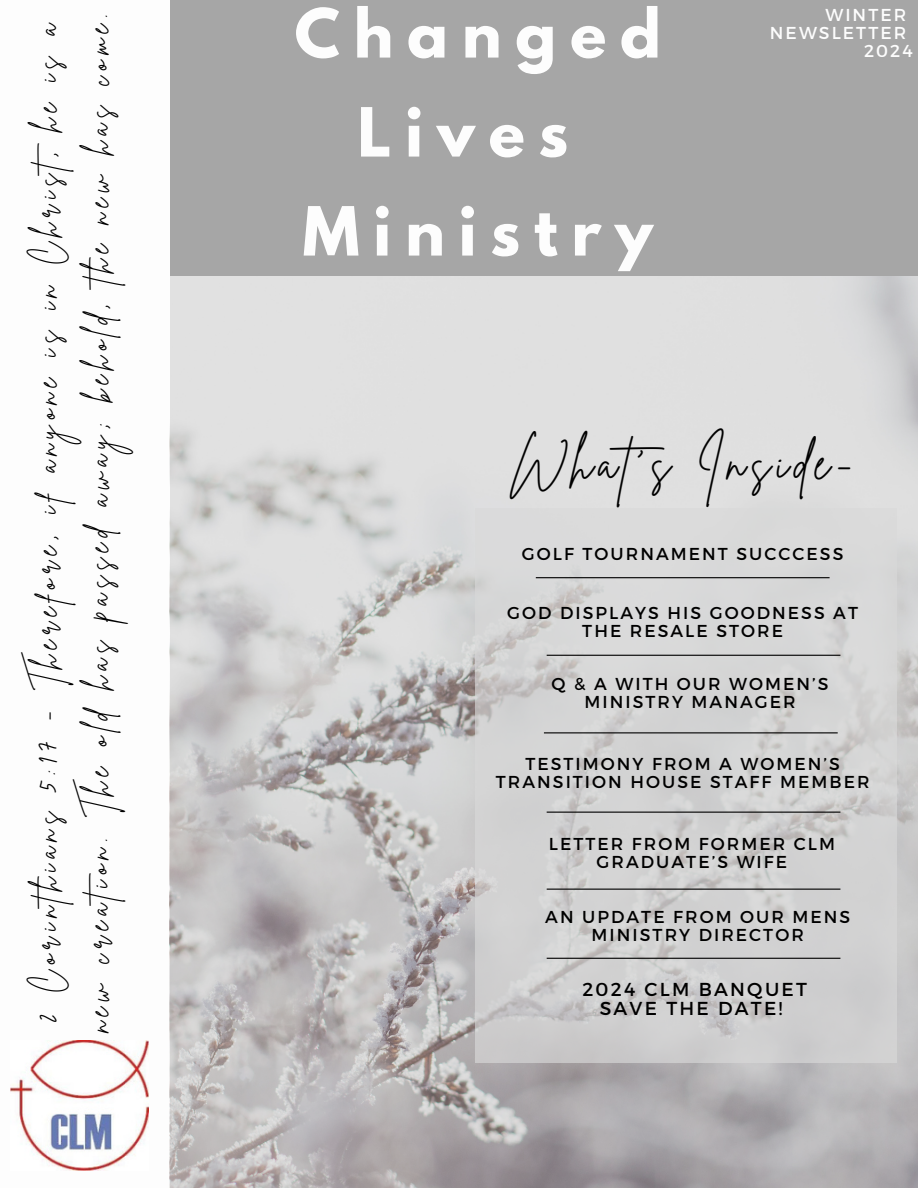
<style>
.page{position:relative;width:918px;height:1188px;background:#a6a6a6}
.page>*{position:absolute;margin:0;border:0;box-sizing:border-box;transform-origin:0 0}
.t1{font:700 60px "League Spartan";letter-spacing:.23em;color:#fdfdfd}
.t2{font:48.75px "Brittany Signature";letter-spacing:.12em;color:#000}
.t3{font:29.25px/51.8px "Brittany Signature";letter-spacing:.215em;color:#000;text-align:center}
.t4{font:18.75px/19.2px "Montserrat";letter-spacing:.12em;color:#000;text-align:center}
.t5{font:17.25px/18px "Montserrat";letter-spacing:.12em;color:#000;text-align:center}
.t6{font:17.25px "Montserrat";letter-spacing:.12em;color:#fdfdfd}
</style>
<div class="page">
<div style="left:0;top:0;width:170px;height:1188px;background:#fdfdfd"></div>
<img style="left:10px;top:1041px;width:139px;height:129px">
<img style="left:170px;top:277px;width:748px;height:911px">
<div style="left:475px;top:509px;width:421px;height:554px;background:#d9d9d9"></div>
<hr style="left:536px;top:577px;width:294px;height:1px;background:#000">
<hr style="left:547px;top:655px;width:293px;height:1px;background:#000">
<hr style="left:544px;top:732px;width:294px;height:1px;background:#000">
<hr style="left:547px;top:812px;width:293px;height:1px;background:#000">
<hr style="left:547px;top:889px;width:293px;height:1px;background:#000">
<hr style="left:547px;top:958px;width:293px;height:1px;background:#000">
<p class="t3" style="left:22px;top:1032px;width:1020px;rotate:-90deg">2 Corinthians 5:17 - Therefore, if anyone is in Christ, he is a new creation. The old has passed away; behold, the new has come.</p>
<p class="t1" style="left:295px;top:4px;width:368px">Changed</p>
<p class="t1" style="left:357px;top:103px;width:212px">Lives</p>
<p class="t1" style="left:303px;top:202px;width:352px">Ministry</p>
<p class="t6" style="left:825px;top:4px;width:82px">WINTER</p>
<p class="t6" style="left:770px;top:22px;width:138px">NEWSLETTER</p>
<p class="t6" style="left:864px;top:40px;width:50px">2024</p>
<p class="t2" style="left:510px;top:431px;width:344px">What’s Inside-</p>
<p class="t5" style="left:522px;top:544px;width:323px">GOLF TOURNAMENT SUCCCESS</p>
<p class="t5" style="left:507px;top:603px;width:352px">GOD DISPLAYS HIS GOODNESS AT<br>THE RESALE STORE</p>
<p class="t5" style="left:552px;top:674px;width:279px">Q &amp; A WITH OUR WOMEN’S<br>MINISTRY MANAGER</p>
<p class="t5" style="left:496px;top:754px;width:375px">TESTIMONY FROM A WOMEN’S<br>TRANSITION HOUSE STAFF MEMBER</p>
<p class="t5" style="left:549px;top:834px;width:288px">LETTER FROM FORMER CLM<br>GRADUATE’S WIFE</p>
<p class="t5" style="left:545px;top:907px;width:306px">AN UPDATE FROM OUR MENS<br>MINISTRY DIRECTOR</p>
<p class="t4" style="left:582px;top:979px;width:226px">2024 CLM BANQUET<br>SAVE THE DATE!</p>
</div>
